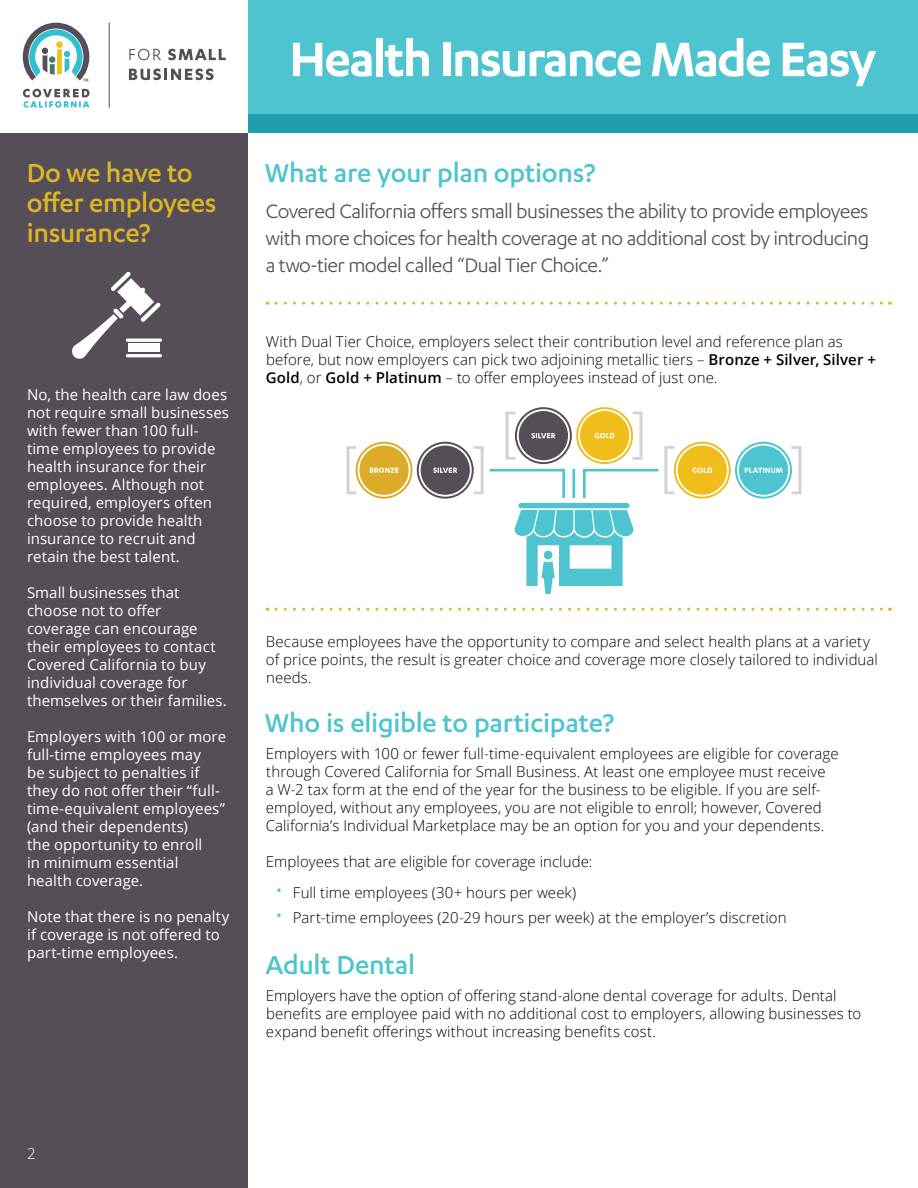
<style>
.page{position:relative;width:918px;height:1188px;background:#fff}
.page>*{position:absolute;margin:0;border:0;box-sizing:border-box;transform-origin:0 0}
.t1{font:600 56.1px "Karbon";letter-spacing:-.04em;color:#fff}
.t2{font:500 30px "Karbon";letter-spacing:-.005em;color:#4dc4cf}
.t3{font:500 30px/30px "Karbon";letter-spacing:-.01em;color:#ddb626}
.t4{font:22.5px/27px "Karbon";letter-spacing:-.03em;color:#564e57;text-align:justify}
.t5{font:300 15px/18px "Open Sans";letter-spacing:.005em;color:#000}
.t6{font:15px/18px "Open Sans";letter-spacing:.005em;color:#fff}
.t7{font:300 15px "Open Sans";color:#fff}
.s1{font-weight:600}
.s2{font-size:21px;color:#4dc4cf}
</style>
<div class="page">
<div style="left:0;top:109px;width:248px;height:1079px;background:#564e57"></div>
<svg style="left:276px;top:302px;width:615px;height:3px"></svg>
<svg style="left:276px;top:608px;width:615px;height:3px"></svg>
<svg style="left:72px;top:272px;width:89px;height:87px"></svg>
<div style="left:128px;top:344px;width:32px;height:8px;background:#fff"></div>
<hr style="left:126px;top:354px;width:36px;height:3px;background:#fff;border-radius:2px">
<hr style="left:126px;top:339px;width:36px;height:3px;background:#fff;border-radius:2px">
<svg style="left:347px;top:407px;width:454px;height:187px"></svg>
<hr style="left:572px;top:469px;width:3px;height:29px;background:#4dc4cf">
<div style="left:248px;top:0;width:670px;height:132px;background:#4dc4cf"></div>
<div style="left:0;top:114px;width:918px;height:18px;background:#1f9dad"></div>
<div style="left:0;top:0;width:248px;height:132px;background:#fff"></div>
<svg style="left:129px;top:49px;width:32px;height:11px"></svg>
<svg style="left:168px;top:49px;width:58px;height:11px"></svg>
<svg style="left:129px;top:69px;width:85px;height:11px"></svg>
<svg style="left:23px;top:89px;width:66px;height:19px"></svg>
<svg style="left:23px;top:23px;width:66px;height:58px"></svg>
<hr style="left:109px;top:23px;width:1px;height:85px;background:#564e57">
<h2 class="t3" style="left:27px;top:157px;width:191px">Do we have to offer employees insurance?</h2>
<p class="t6" style="left:27px;top:385px;width:204px">No, the health care law does not require small businesses with fewer than 100 full&shy;time employees to provide health insurance for their employees. Although not required, employers often choose to provide health insurance to recruit and retain the best talent.</p>
<p class="t6" style="left:27px;top:583px;width:201px">Small businesses that choose not to offer coverage can encourage their employees to contact<br>Covered California to buy individual coverage for themselves or their families.</p>
<p class="t6" style="left:27px;top:727px;width:201px">Employers with 100 or more full-time employees may<br>be subject to penalties if they do not offer their “full&shy;time-equivalent employees” (and their dependents)<br>the opportunity to enroll<br>in minimum essential health coverage.</p>
<p class="t6" style="left:27px;top:907px;width:204px">Note that there is no penalty if coverage is not offered to part-time employees.</p>
<h1 class="t1" style="left:289px;top:27px;width:589px">Health Insurance Made Easy</h1>
<h2 class="t2" style="left:265px;top:157px;width:332px">What are your plan options?</h2>
<h3 class="t4" style="left:266px;top:197px;width:605px">Covered California offers small businesses the ability to provide employees with more choices for health coverage at no additional cost by introducing a two-tier model called “Dual Tier Choice.”</h3>
<p class="t5" style="left:266px;top:332px;width:612px">With Dual Tier Choice, employers select their contribution level and reference plan as before, but now employers can pick two adjoining metallic tiers – <span class="s1">Bronze + Silver, Silver +<br>Gold</span>, or <span class="s1">Gold + Platinum</span> – to offer employees instead of just one.</p>
<p class="t5" style="left:266px;top:632px;width:613px">Because employees have the opportunity to compare and select health plans at a variety of price points, the result is greater choice and coverage more closely tailored to individual needs.</p>
<h2 class="t2" style="left:265px;top:706px;width:351px">Who is eligible to participate?</h2>
<p class="t5" style="left:266px;top:744px;width:574px">Employers with 100 or fewer full-time-equivalent employees are eligible for coverage through Covered California for Small Business. At least one employee must receive<br>a W-2 tax form at the end of the year for the business to be eligible. If you are self&shy;employed, without any employees, you are not eligible to enroll; however, Covered California’s Individual Marketplace may be an option for you and your dependents.</p>
<p class="t5" style="left:266px;top:852px;width:328px">Employees that are eligible for coverage include:</p>
<p class="t5" style="left:275px;top:883px;width:302px"><span class="s2">•</span> Full time employees (30+ hours per week)</p>
<p class="t5" style="left:275px;top:908px;width:513px"><span class="s2">•</span> Part-time employees (20-29 hours per week) at the employer’s discretion</p>
<h2 class="t2" style="left:266px;top:948px;width:151px">Adult Dental</h2>
<p class="t5" style="left:266px;top:986px;width:597px">Employers have the option of offering stand-alone dental coverage for adults. Dental benefits are employee paid with no additional cost to employers, allowing businesses to expand benefit offerings without increasing benefits cost.</p>
<p class="t7" style="left:27px;top:1143px;width:10px">2</p>
</div>
